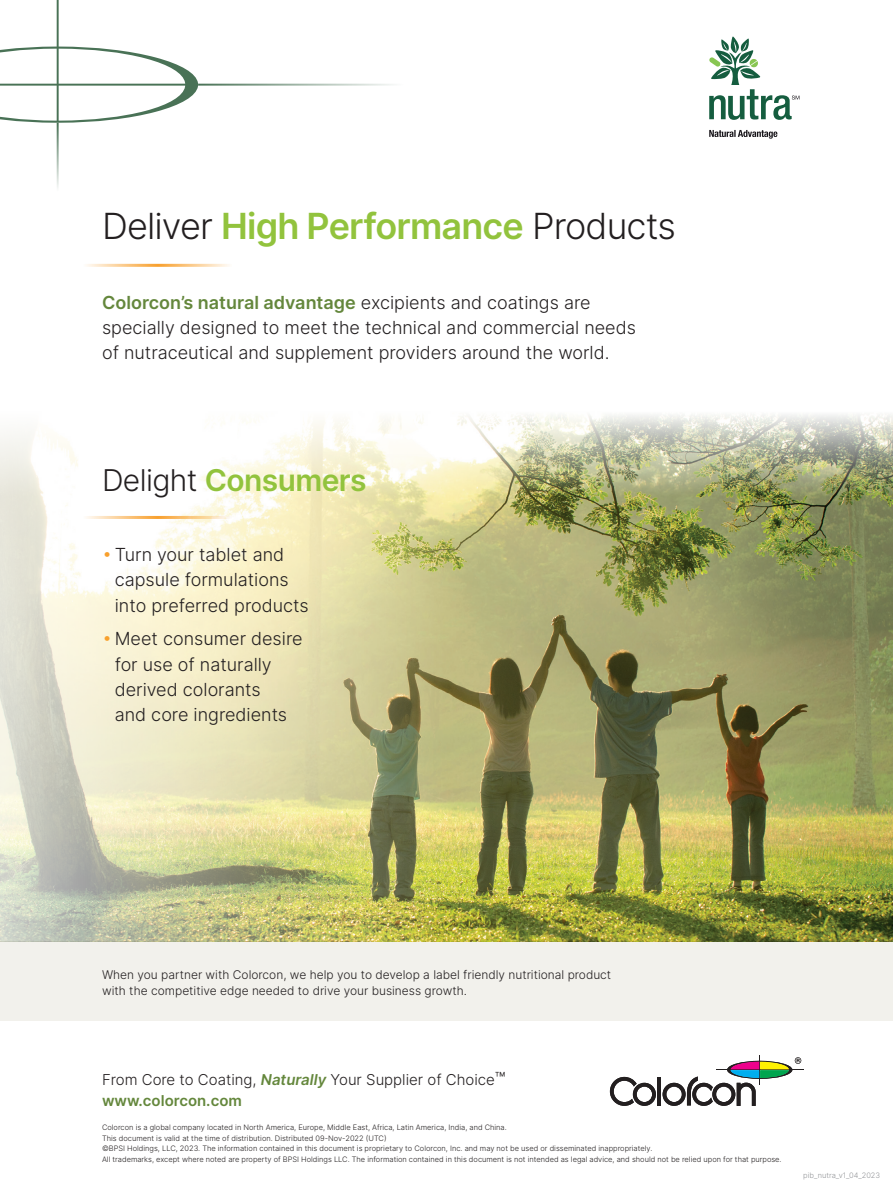
<style>
.page{position:relative;width:893px;height:1191px;background:#fff}
.page>*{position:absolute;margin:0;border:0;box-sizing:border-box;transform-origin:0 0}
.t1{font:300 36px "Inter";letter-spacing:-.025em;color:#231f20}
.t2{font:600 30px "Inter";letter-spacing:-.02em;color:#92c33d}
.t3{font:300 18px/25.2px "Inter";color:#231f20}
.t4{font:300 15px/21px "Inter";color:#231f20}
.t5{font:300 12px/16.8px "Inter";color:#231f20}
.t6{font:300 7.5px/10.5px "Inter";color:#231f20}
.t7{font:300 7.5px "Inter";color:#939598}
.s1{font-weight:600;color:#92c33d}
.s2{font-weight:600;color:#64873c}
.s3{font-weight:300;color:#231f20}
.s4{color:#f8a02d}
.s5{font-weight:600;font-style:italic;color:#64873c}
.s6{font-size:18px}
</style>
<div class="page">
<svg style="left:0;top:0;width:393px;height:188px"></svg>
<svg style="left:709px;top:130px;width:68px;height:9px"></svg>
<svg style="left:709px;top:37px;width:90px;height:83px"></svg>
<img style="left:446px;top:495px;width:447px;height:446px">
<img style="left:446px;top:415px;width:447px;height:80px">
<img style="left:0;top:419px;width:446px;height:522px">
<hr style="left:759px;top:1054px;width:1px;height:30px;background:#231f20">
<hr style="left:716px;top:1069px;width:88px;height:1px;background:#231f20">
<svg style="left:610px;top:1077px;width:46px;height:28px"></svg>
<hr style="left:657px;top:1076px;width:4px;height:29px;background:#231f20">
<svg style="left:663px;top:1057px;width:138px;height:49px"></svg>
<hr style="left:51px;top:264px;width:213px;height:3px;background:#f8a02d">
<hr style="left:51px;top:516px;width:213px;height:3px;background:#f8a02d">
<div style="left:0;top:941px;width:893px;height:79px;background:#f2f1ec"></div>
<h1 class="t1" style="left:102px;top:200px;width:575px">Deliver <span class="s1">High Performance</span> Products</h1>
<h3 class="t3" style="left:102px;top:290px;width:535px"><span class="s2">Colorcon’s natural advantage</span> excipients and coatings are specially designed to meet the technical and commercial needs of nutraceutical and supplement providers around the world.</h3>
<h2 class="t2" style="left:102px;top:458px;width:266px"><span class="s3">Delight</span> Consumers</h2>
<h3 class="t3" style="left:115px;top:542px;width:195px;text-indent:-13px"><span class="s4">•</span>Turn your tablet and capsule formulations into preferred products</h3>
<h3 class="t3" style="left:115px;top:626px;width:189px;text-indent:-13px"><span class="s4">•</span>Meet consumer desire for use of naturally derived colorants<br>and core ingredients</h3>
<h3 class="t5" style="left:102px;top:965px;width:511px">When you partner with Colorcon, we help you to develop a label friendly nutritional product with the competitive edge needed to drive your business growth.</h3>
<h3 class="t4" style="left:102px;top:1068px;width:405px">From Core to Coating, <span class="s5">Naturally</span> Your Supplier of Choice<span class="s6">™ </span><span class="s2">www.colorcon.com</span></h3>
<p class="t6" style="left:102px;top:1122px;width:681px">Colorcon is a global company located in North America, Europe, Middle East, Africa, Latin America, India, and China.<br>This document is valid at the time of distribution. Distributed 09-Nov-2022 (UTC)<br>©BPSI Holdings, LLC, 2023. The information contained in this document is proprietary to Colorcon, Inc. and may not be used or disseminated inappropriately.<br>All trademarks, except where noted are property of BPSI Holdings LLC. The information contained in this document is not intended as legal advice, and should not be relied upon for that purpose.</p>
<p class="t7" style="left:803px;top:1170px;width:78px">pib_nutra_v1_04_2023</p>
</div>
